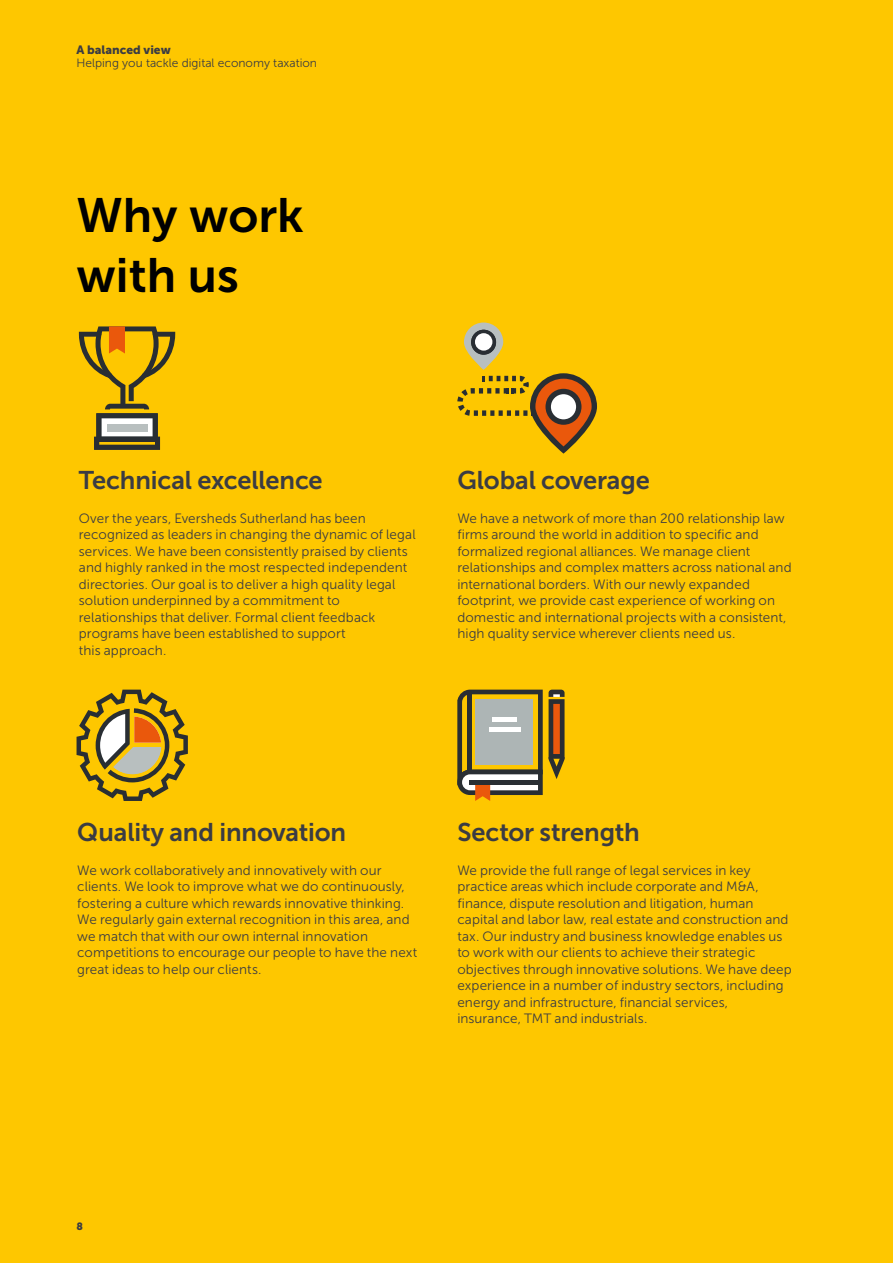
<style>
.page{position:relative;width:893px;height:1263px;background:#fec700}
.page>*{position:absolute;margin:0;border:0;box-sizing:border-box;transform-origin:0 0}
.t1{font:48px/60px "Museo Sans 700";color:#000}
.t2{font:25.5px "Museo Sans 700";letter-spacing:-.005em;color:#3b3c43}
.t3{font:13.5px/16.5px "Museo Sans 300";letter-spacing:.005em;color:#3b3c43}
.t4{font:12px "Museo Sans 300";color:#3b3c43}
.t5{font:12px "Museo Sans 900";color:#3b3c43}
.t6{font:10.5px "Museo Sans 900";color:#3b3c43}
</style>
<div class="page">
<svg style="left:464px;top:322px;width:39px;height:48px"></svg>
<svg style="left:471px;top:330px;width:25px;height:25px"></svg>
<svg style="left:457px;top:373px;width:140px;height:81px"></svg>
<div style="left:475px;top:333px;width:17px;height:18px;background:#fff;border-radius:50%"></div>
<svg style="left:79px;top:326px;width:96px;height:124px"></svg>
<svg style="left:457px;top:690px;width:86px;height:111px"></svg>
<div style="left:469px;top:780px;width:71px;height:5px;background:#292e33"></div>
<div style="left:467px;top:693px;width:5px;height:78px;background:#292e33"></div>
<svg style="left:549px;top:690px;width:16px;height:89px"></svg>
<div style="left:489px;top:727px;width:32px;height:5px;background:#fff"></div>
<div style="left:493px;top:717px;width:24px;height:5px;background:#fff"></div>
<svg style="left:77px;top:690px;width:111px;height:111px"></svg>
<p class="t5" style="left:77px;top:43px;width:96px">A balanced view</p>
<p class="t4" style="left:77px;top:57px;width:242px">Helping you tackle digital economy taxation</p>
<h1 class="t1" style="left:77px;top:185px;width:229px">Why work with us</h1>
<h2 class="t2" style="left:79px;top:466px;width:245px">Technical excellence</h2>
<p class="t3" style="left:79px;top:510px;width:338px">Over the years, Eversheds Sutherland has been recognized as leaders in changing the dynamic of legal services. We have been consistently praised by clients and highly ranked in the most respected independent directories. Our goal is to deliver a high quality legal solution underpinned by a commitment to relationships that deliver. Formal client feedback programs have been established to support<br>this approach.</p>
<h2 class="t2" style="left:457px;top:466px;width:194px">Global coverage</h2>
<p class="t3" style="left:457px;top:510px;width:336px">We have a network of more than 200 relationship law firms around the world in addition to specific and formalized regional alliances. We manage client relationships and complex matters across national and international borders. With our newly expanded footprint, we provide cast experience of working on domestic and international projects with a consistent, high quality service wherever clients need us.</p>
<h2 class="t2" style="left:77px;top:818px;width:270px">Quality and innovation</h2>
<p class="t3" style="left:77px;top:862px;width:341px">We work collaboratively and innovatively with our clients. We look to improve what we do continuously, fostering a culture which rewards innovative thinking.<br>We regularly gain external recognition in this area, and we match that with our own internal innovation competitions to encourage our people to have the next great ideas to help our clients.</p>
<h2 class="t2" style="left:457px;top:818px;width:184px">Sector strength</h2>
<p class="t3" style="left:457px;top:862px;width:336px">We provide the full range of legal services in key practice areas which include corporate and M&amp;A, finance, dispute resolution and litigation, human capital and labor law, real estate and construction and tax. Our industry and business knowledge enables us to work with our clients to achieve their strategic objectives through innovative solutions. We have deep experience in a number of industry sectors, including energy and infrastructure, financial services, insurance, TMT and industrials.</p>
<p class="t6" style="left:77px;top:1221px;width:8px">8</p>
</div>
